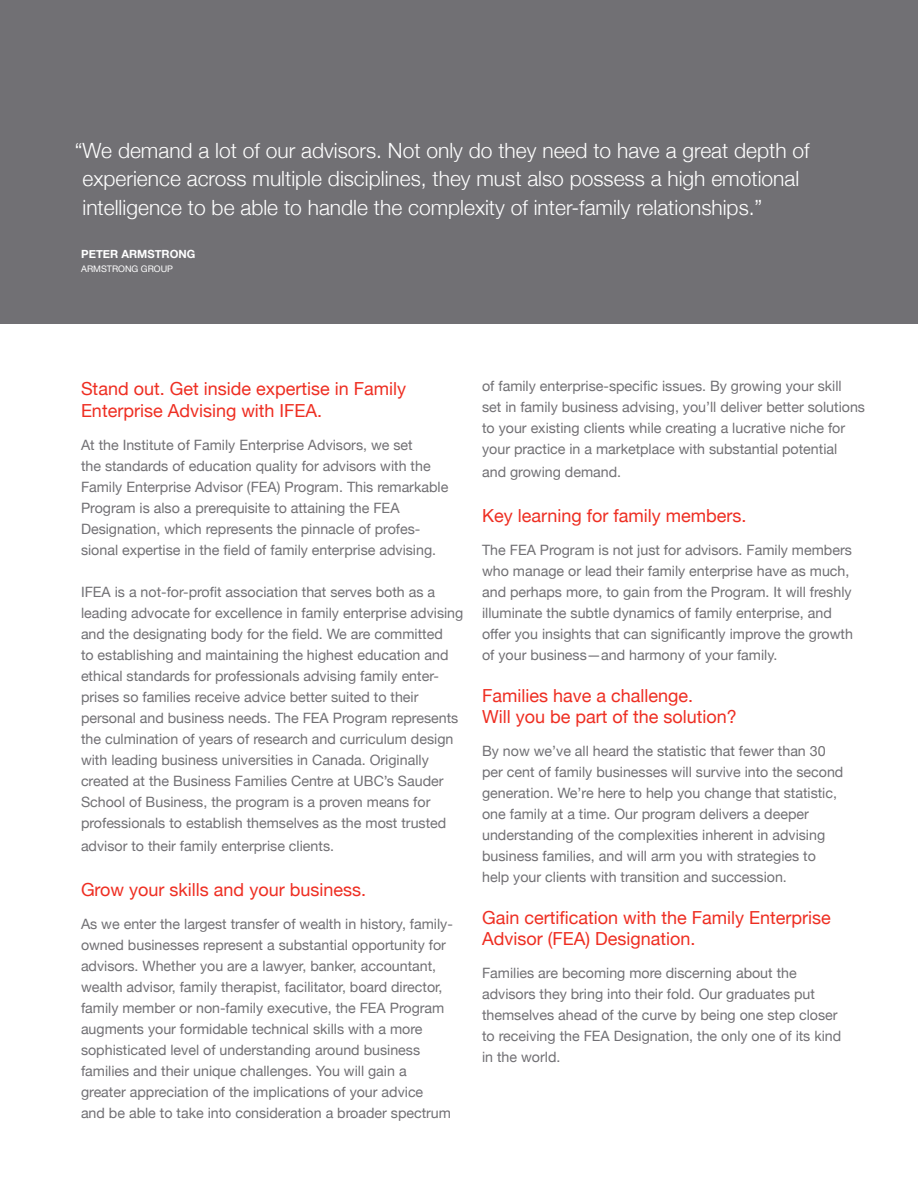
<style>
.page{position:relative;width:918px;height:1188px;background:#fff}
.page>*{position:absolute;margin:0;border:0;box-sizing:border-box;transform-origin:0 0}
.t1{font:300 21px "Helvetica Neue";color:#fff}
.t2{font:18px/21px "Helvetica Neue";color:#ee2e22}
.t3{font:14.25px/21px "Helvetica Neue";color:#717074}
.t4{font:700 11.25px "Helvetica Neue";color:#fff}
.t5{font:9px "Helvetica Neue";color:#fff}
</style>
<div class="page">
<div style="left:0;top:0;width:918px;height:324px;background:#717074"></div>
<p class="t1" style="left:75px;top:134px;width:736px">“We demand a lot of our advisors. Not only do they need to have a great depth of</p>
<p class="t1" style="left:83px;top:162px;width:718px">experience across multiple disciplines, they must also possess a high emotional</p>
<p class="t1" style="left:83px;top:191px;width:681px">intelligence to be able to handle the complexity of inter-family relationships.”</p>
<p class="t4" style="left:81px;top:245px;width:116px">PETER ARMSTRONG</p>
<p class="t5" style="left:81px;top:262px;width:93px">ARMSTRONG GROUP</p>
<p class="t2" style="left:81px;top:378px;width:327px;line-height:22.5px">Stand out. Get inside expertise in Family<br>Enterprise Advising with IFEA.</p>
<p class="t3" style="left:81px;top:436px;width:369px">At the Institute of Family Enterprise Advisors, we set<br>the standards of education quality for advisors with the Family Enterprise Advisor (FEA) Program. This remarkable Program is also a prerequisite to attaining the FEA Designation, which represents the pinnacle of profes&shy;sional expertise in the field of family enterprise advising.</p>
<p class="t3" style="left:81px;top:583px;width:384px">IFEA is a not-for-profit association that serves both as a leading advocate for excellence in family enterprise advising and the designating body for the field. We are committed<br>to establishing and maintaining the highest education and ethical standards for professionals advising family enter&shy;prises so families receive advice better suited to their personal and business needs. The FEA Program represents the culmination of years of research and curriculum design with leading business universities in Canada. Originally created at the Business Families Centre at UBC’s Sauder School of Business, the program is a proven means for professionals to establish themselves as the most trusted</p>
<p class="t3" style="left:81px;top:836px;width:255px">advisor to their family enterprise clients.</p>
<p class="t2" style="left:81px;top:880px;width:287px">Grow your skills and your business.</p>
<p class="t3" style="left:81px;top:914px;width:373px">As we enter the largest transfer of wealth in history, family&shy;owned businesses represent a substantial opportunity for advisors. Whether you are a lawyer, banker, accountant, wealth advisor, family therapist, facilitator, board director, family member or non-family executive, the FEA Program augments your formidable technical skills with a more sophisticated level of understanding around business families and their unique challenges. You will gain a greater appreciation of the implications of your advice<br>and be able to take into consideration a broader spectrum</p>
<p class="t3" style="left:482px;top:377px;width:384px">of family enterprise-specific issues. By growing your skill<br>set in family business advising, you’ll deliver better solutions to your existing clients while creating a lucrative niche for your practice in a marketplace with substantial potential</p>
<p class="t3" style="left:482px;top:462px;width:141px">and growing demand.</p>
<p class="t2" style="left:482px;top:506px;width:266px">Key learning for family members.</p>
<p class="t3" style="left:482px;top:540px;width:372px">The FEA Program is not just for advisors. Family members who manage or lead their family enterprise have as much, and perhaps more, to gain from the Program. It will freshly illuminate the subtle dynamics of family enterprise, and offer you insights that can significantly improve the growth of your business—and harmony of your family.</p>
<p class="t2" style="left:482px;top:686px;width:256px">Families have a challenge.<br>Will you be part of the solution?</p>
<p class="t3" style="left:482px;top:741px;width:363px">By now we’ve all heard the statistic that fewer than 30 per cent of family businesses will survive into the second</p>
<p class="t3" style="left:482px;top:783px;width:356px">generation. We’re here to help you change that statistic,</p>
<p class="t3" style="left:482px;top:804px;width:328px">one family at a time. Our program delivers a deeper</p>
<p class="t3" style="left:482px;top:825px;width:345px">understanding of the complexities inherent in advising</p>
<p class="t3" style="left:482px;top:846px;width:335px">business families, and will arm you with strategies to</p>
<p class="t3" style="left:482px;top:867px;width:306px">help your clients with transition and succession.</p>
<p class="t2" style="left:482px;top:908px;width:350px">Gain certification with the Family Enterprise<br>Advisor (FEA) Designation.</p>
<p class="t3" style="left:482px;top:963px;width:316px">Families are becoming more discerning about the</p>
<p class="t3" style="left:482px;top:984px;width:334px">advisors they bring into their fold. Our graduates put</p>
<p class="t3" style="left:482px;top:1005px;width:357px">themselves ahead of the curve by being one step closer</p>
<p class="t3" style="left:482px;top:1026px;width:361px">to receiving the FEA Designation, the only one of its kind</p>
<p class="t3" style="left:482px;top:1047px;width:80px">in the world.</p>
</div>
